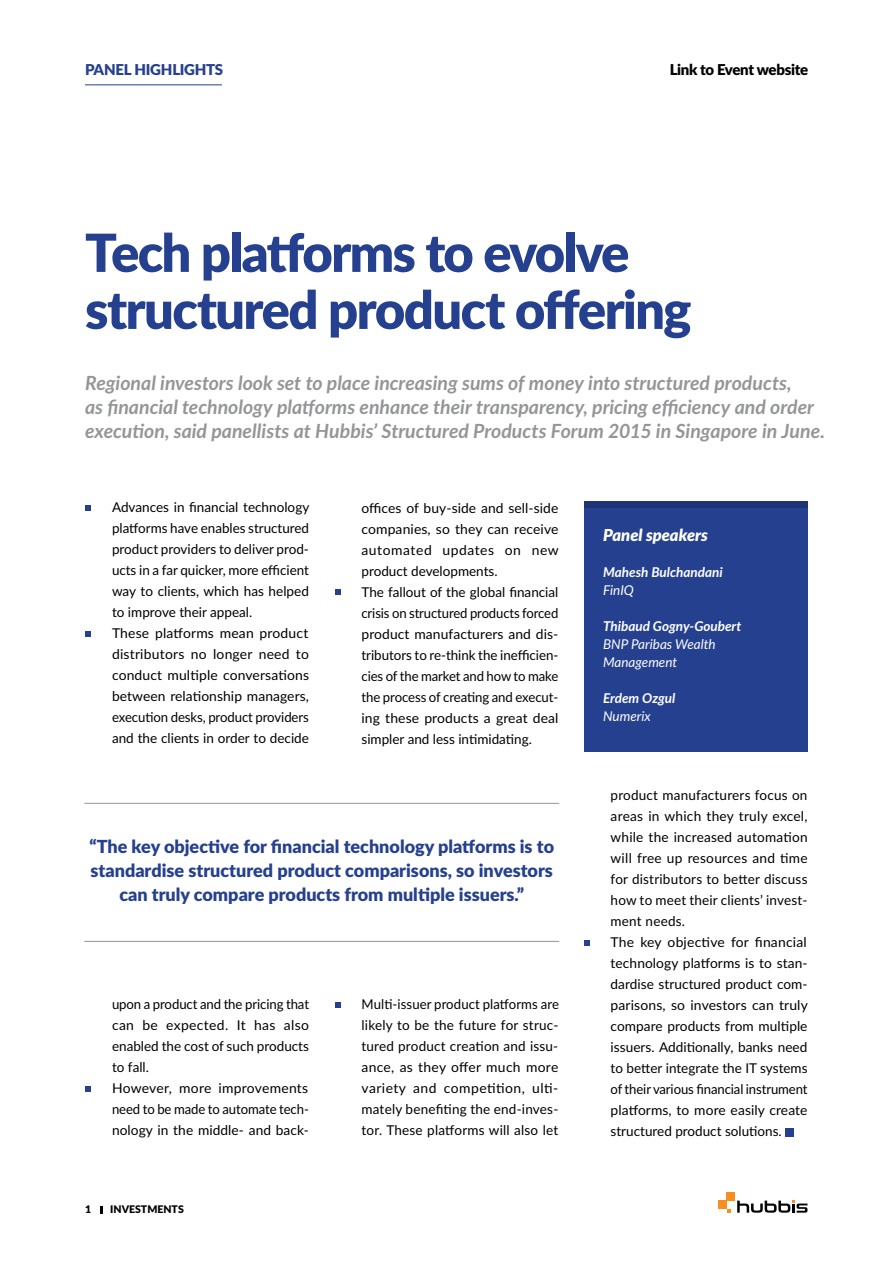
<style>
.page{position:relative;width:893px;height:1263px;background:#fff}
.page>*{position:absolute;margin:0;border:0;box-sizing:border-box;transform-origin:0 0}
.t1{font:900 52.5px/57px "Lato";letter-spacing:-.03em;color:#25408f}
.t2{font:italic 700 19.5px/24px "Lato";color:#939598}
.t3{font:900 18px/24px "Lato";color:#25408f;text-align:center}
.t4{font:italic 900 16.5px "Lato";color:#fff}
.t5{font:900 15px "Lato";letter-spacing:-.025em;color:#000}
.t6{font:900 15px "Lato";letter-spacing:-.015em;color:#25408f}
.t7{font:13.5px/21px "Lato";color:#000}
.t8{font:italic 700 13.5px "Lato";color:#fff}
.t9{font:italic 13.5px/18px "Lato";color:#fff}
.t10{font:900 10.5px "Lato";color:#000}
</style>
<div class="page">
<hr style="left:85px;top:84px;width:137px;height:1px;background:#25408f">
<svg style="left:101px;top:1206px;width:2px;height:7px"></svg>
<svg style="left:85px;top:505px;width:6px;height:6px"></svg>
<svg style="left:85px;top:631px;width:6px;height:6px"></svg>
<svg style="left:335px;top:589px;width:5px;height:6px"></svg>
<div style="left:584px;top:502px;width:223px;height:249px;background:#25408f"></div>
<div style="left:584px;top:502px;width:224px;height:6px;background:#1e3278"></div>
<svg style="left:584px;top:940px;width:6px;height:6px"></svg>
<div style="left:785px;top:1128px;width:9px;height:8px;background:#25408f"></div>
<svg style="left:737px;top:1200px;width:70px;height:13px"></svg>
<div style="left:727px;top:1192px;width:8px;height:8px;background:#f78e1e"></div>
<div style="left:718px;top:1200px;width:9px;height:9px;background:#f78e1e"></div>
<hr style="left:84px;top:803px;width:475px;height:1px;background:#939598">
<hr style="left:84px;top:941px;width:475px;height:1px;background:#939598">
<svg style="left:85px;top:1086px;width:6px;height:6px"></svg>
<svg style="left:335px;top:1002px;width:5px;height:6px"></svg>
<p class="t6" style="left:85px;top:58px;width:140px">PANEL HIGHLIGHTS</p>
<p class="t5" style="left:670px;top:58px;width:140px">Link to Event website</p>
<h1 class="t1" style="left:85px;top:222px;width:608px">Tech platforms to evolve structured product offering</h1>
<p class="t2" style="left:85px;top:370px;width:741px">Regional investors look set to place increasing sums of money into structured products,<br>as financial technology platforms enhance their transparency, pricing efficiency and order execution, said panellists at Hubbis’ Structured Products Forum 2015 in Singapore in June.</p>
<p class="t7" style="left:112px;top:496px;width:199px">Advances in financial technology platforms have enables structured product providers to deliver prod&shy;ucts in a far quicker, more efficient way to clients, which has helped to improve their appeal.<br>These platforms mean product distributors no longer need to conduct multiple conversations between relationship managers, execution desks, product providers and the clients in order to decide</p>
<p class="t7" style="left:361px;top:497px;width:199px">offices of buy-side and sell-side companies, so they can receive automated updates on new product developments.<br>The fallout of the global financial crisis on structured products forced product manufacturers and dis&shy;tributors to re-think the inefficien&shy;cies of the market and how to make the process of creating and execut&shy;ing these products a great deal simpler and less intimidating.</p>
<h3 class="t3" style="left:89px;top:833px;width:466px">“The key objective for financial technology platforms is to standardise structured product comparisons, so investors can truly compare products from multiple issuers.”</h3>
<p class="t7" style="left:112px;top:993px;width:198px">upon a product and the pricing that can be expected. It has also enabled the cost of such products to fall.<br>However, more improvements need to be made to automate tech&shy;nology in the middle- and back-</p>
<p class="t7" style="left:361px;top:993px;width:199px;text-align:justify">Multi-issuer product platforms are likely to be the future for struc&shy;tured product creation and issu&shy;ance, as they offer much more variety and competition, ulti&shy;mately benefiting the end-inves&shy;tor. These platforms will also let</p>
<p class="t10" style="left:85px;top:1201px;width:8px">1</p>
<p class="t10" style="left:110px;top:1201px;width:75px">INVESTMENTS</p>
<p class="t4" style="left:603px;top:522px;width:106px">Panel speakers</p>
<p class="t8" style="left:603px;top:562px;width:121px">Mahesh Bulchandani</p>
<p class="t9" style="left:603px;top:580px;width:32px">FinIQ</p>
<p class="t8" style="left:603px;top:616px;width:140px">Thibaud Gogny-Goubert</p>
<p class="t9" style="left:603px;top:634px;width:114px">BNP Paribas Wealth<br>Management</p>
<p class="t8" style="left:603px;top:688px;width:74px">Erdem Ozgul</p>
<p class="t9" style="left:603px;top:706px;width:49px">Numerix</p>
<p class="t7" style="left:611px;top:784px;width:199px">product manufacturers focus on areas in which they truly excel, while the increased automation will free up resources and time for distributors to better discuss how to meet their clients’ invest&shy;ment needs.<br>The key objective for financial technology platforms is to stan&shy;dardise structured product com&shy;parisons, so investors can truly compare products from multiple issuers. Additionally, banks need to better integrate the IT systems of their various financial instrument platforms, to more easily create structured product solutions.</p>
</div>
